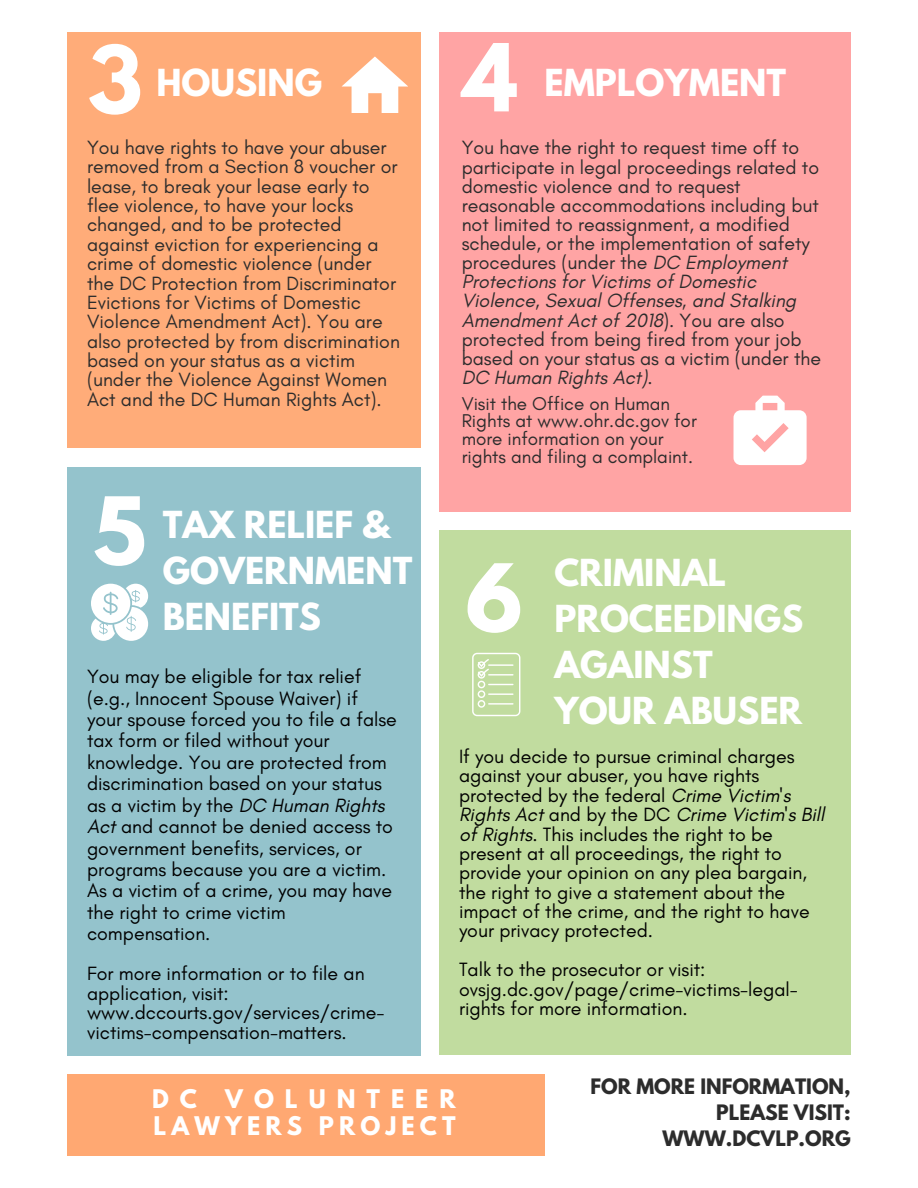
<style>
.page{position:relative;width:918px;height:1188px;background:#fff}
.page>*{position:absolute;margin:0;border:0;box-sizing:border-box;transform-origin:0 0}
.t1{font:700 82.95px "League Spartan";color:#fff}
.t2{font:700 82.8px "League Spartan";color:#fff}
.t3{font:700 33px/45.9px "League Spartan";color:#fff}
.t4{font:700 22.8px/27px "League Spartan";letter-spacing:.23em;color:#fff}
.t5{font:19.5px/21.5px "Glacial Indifference";color:#000}
.t6{font:19.5px/19.4px "Glacial Indifference";color:#2c2c2c}
.t7{font:italic 19.5px "Glacial Indifference";color:#2c2c2c}
.t8{font:18.9px/17.7px "Glacial Indifference";color:#2c2c2c}
.t9{font:700 18.9px/26px "League Spartan";color:#2c2c2c;text-align:right}
.s1{font-style:italic}
</style>
<div class="page">
<div style="left:67px;top:1075px;width:478px;height:81px;background:#ffa872"></div>
<div style="left:439px;top:32px;width:412px;height:480px;background:#ffa4a4"></div>
<svg style="left:733px;top:396px;width:74px;height:69px"></svg>
<div style="left:67px;top:467px;width:354px;height:589px;background:#94c3cc"></div>
<div style="left:67px;top:32px;width:354px;height:416px;background:#ffac79"></div>
<svg style="left:342px;top:56px;width:66px;height:57px"></svg>
<svg style="left:91px;top:584px;width:57px;height:57px"></svg>
<div style="left:439px;top:531px;width:412px;height:524px;background:#c1dc9f"></div>
<svg style="left:472px;top:653px;width:48px;height:63px"></svg>
<h2 class="t2" style="left:88px;top:39px;width:57px">3</h2>
<h3 class="t3" style="left:156px;top:64px;width:167px">HOUSING</h3>
<p class="t6" style="left:87px;top:138px;width:314px">You have rights to have your abuser removed from a Section 8 voucher or lease, to break your lease early to flee violence, to have your locks changed, and to be protected against eviction for experiencing a crime of domestic violence (under the DC Protection from Discriminator Evictions for Victims of Domestic Violence Amendment Act). You are also protected by from discrimination based on your status as a victim (under the Violence Against Women Act and the DC Human Rights Act).</p>
<h1 class="t1" style="left:93px;top:490px;width:55px">5</h1>
<h3 class="t3" style="left:163px;top:506px;width:251px">TAX RELIEF &amp;<br>GOVERNMENT<br>BENEFITS</h3>
<p class="t5" style="left:87px;top:666px;width:311px">You may be eligible for tax relief (e.g., Innocent Spouse Waiver) if your spouse forced you to file a false tax form or filed without your knowledge. You are protected from discrimination based on your status as a victim by the <span class="s1">DC Human Rights<br>Act</span> and cannot be denied access to government benefits, services, or programs because you are a victim.<br>As a victim of a crime, you may have the right to crime victim compensation.</p>
<p class="t5" style="left:87px;top:964px;width:299px;line-height:19.5px">For more information or to file an application, visit: www.dccourts.gov/services/crime&shy;victims-compensation-matters.</p>
<h1 class="t1" style="left:463px;top:37px;width:57px">4</h1>
<h3 class="t3" style="left:545px;top:64px;width:243px">EMPLOYMENT</h3>
<p class="t6" style="left:462px;top:138px;width:361px">You have the right to request time off to participate in legal proceedings related to domestic violence and to request reasonable accommodations including but not limited to reassignment, a modified schedule, or the implementation of safety procedures (under the <span class="s1">DC Employment Protections for Victims of Domestic Violence, Sexual Offenses, and Stalking Amendment Act of 2018</span>). You are also protected from being fired from your job based on your status as a victim (under the</p>
<p class="t7" style="left:462px;top:365px;width:192px">DC Human Rights Act).</p>
<p class="t8" style="left:462px;top:394px;width:237px">Visit the Office on Human<br>Rights at www.ohr.dc.gov for more information on your rights and filing a complaint.</p>
<h1 class="t1" style="left:466px;top:557px;width:59px">6</h1>
<h3 class="t3" style="left:554px;top:554px;width:250px">CRIMINAL<br>PROCEEDINGS<br>AGAINST<br>YOUR ABUSER</h3>
<p class="t5" style="left:459px;top:747px;width:367px;line-height:19.4px">If you decide to pursue criminal charges against your abuser, you have rights protected by the federal <span class="s1">Crime Victim's Rights Act</span> and by the DC <span class="s1">Crime Victim's Bill of Rights.</span> This includes the right to be present at all proceedings, the right to provide your opinion on any plea bargain, the right to give a statement about the impact of the crime, and the right to have your privacy protected.</p>
<p class="t5" style="left:459px;top:960px;width:340px;line-height:19.4px">Talk to the prosecutor or visit: ovsjg.dc.gov/page/crime-victims-legal&shy;rights for more information.</p>
<p class="t4" style="left:152px;top:1088px;width:305px">DC VOLUNTEER<br>LAWYERS PROJECT</p>
<p class="t9" style="left:591px;top:1076px;width:262px">FOR MORE INFORMATION,<br>PLEASE VISIT:<br>WWW.DCVLP.ORG</p>
</div>
